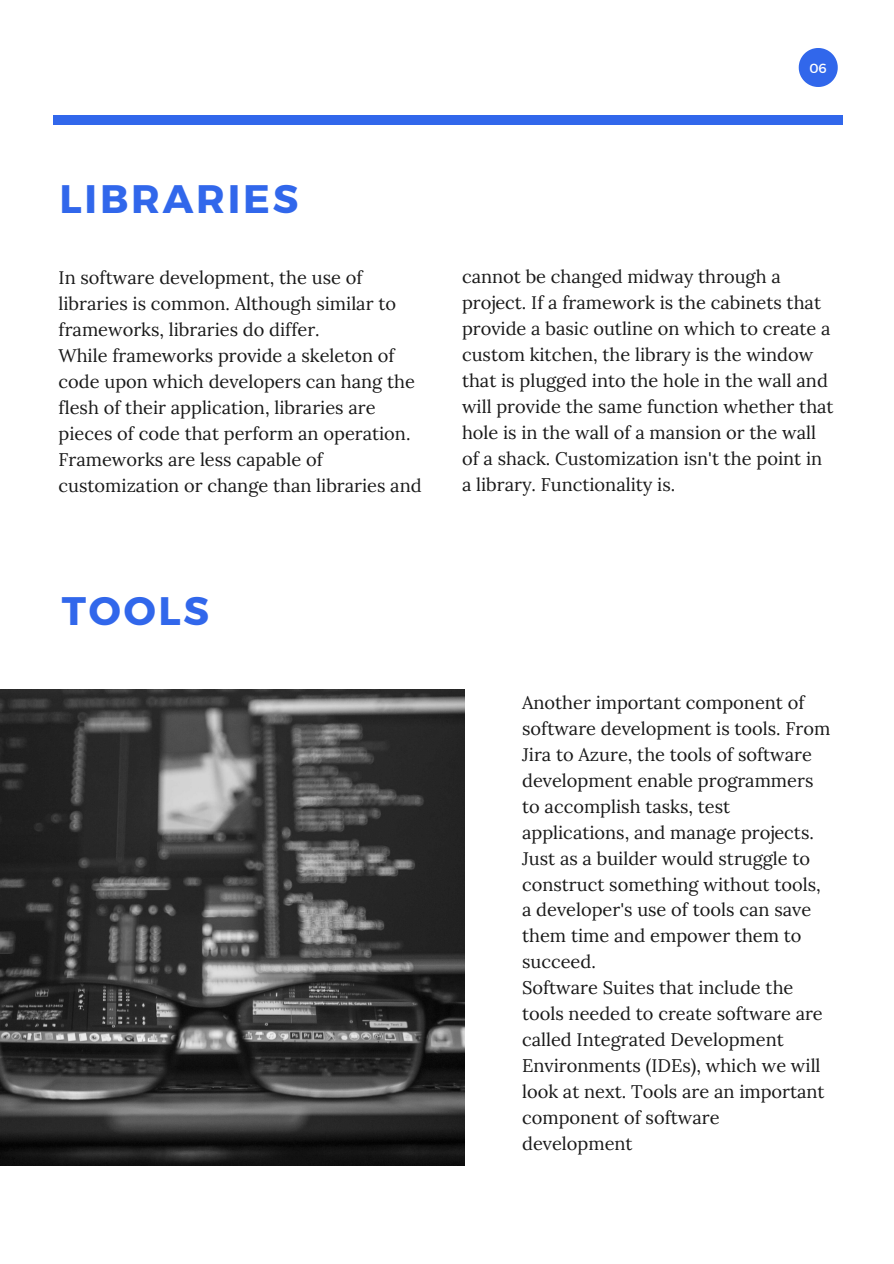
<style>
.page{position:relative;width:894px;height:1264px;background:#fff}
.page>*{position:absolute;margin:0;border:0;box-sizing:border-box;transform-origin:0 0}
.t1{font:700 39.75px "Montserrat";letter-spacing:.07em;color:#3167eb}
.t2{font:18.15px/26px "Lora";color:#191919}
.t3{font:13.2px "Montserrat";color:#fff}
</style>
<div class="page">
<div style="left:53px;top:115px;width:790px;height:9px;background:#3167eb"></div>
<svg style="left:798px;top:48px;width:39px;height:39px"></svg>
<img style="left:0;top:690px;width:465px;height:475px">
<p class="t3" style="left:809px;top:60px;width:19px">06</p>
<p class="t1" style="left:60px;top:173px;width:240px">LIBRARIES</p>
<p class="t2" style="left:59px;top:265px;width:339px">In software development, the use of libraries is common. Although similar to frameworks, libraries do differ.</p>
<p class="t2" style="left:59px;top:342px;width:358px">While frameworks provide a skeleton of code upon which developers can hang the flesh of their application, libraries are pieces of code that perform an operation.</p>
<p class="t2" style="left:59px;top:446px;width:364px">Frameworks are less capable of customization or change than libraries and</p>
<p class="t1" style="left:62px;top:585px;width:149px">TOOLS</p>
<p class="t2" style="left:462px;top:264px;width:373px">cannot be changed midway through a project. If a framework is the cabinets that provide a basic outline on which to create a custom kitchen, the library is the window that is plugged into the hole in the wall and will provide the same function whether that hole is in the wall of a mansion or the wall of a shack. Customization isn't the point in a library. Functionality is.</p>
<p class="t2" style="left:522px;top:689px;width:309px">Another important component of software development is tools. From Jira to Azure, the tools of software development enable programmers to accomplish tasks, test applications, and manage projects.</p>
<p class="t2" style="left:522px;top:845px;width:300px">Just as a builder would struggle to construct something without tools, a developer's use of tools can save them time and empower them to succeed.</p>
<p class="t2" style="left:522px;top:974px;width:304px">Software Suites that include the tools needed to create software are called Integrated Development<br>Environments (IDEs), which we will look at next. Tools are an important component of software development</p>
</div>
